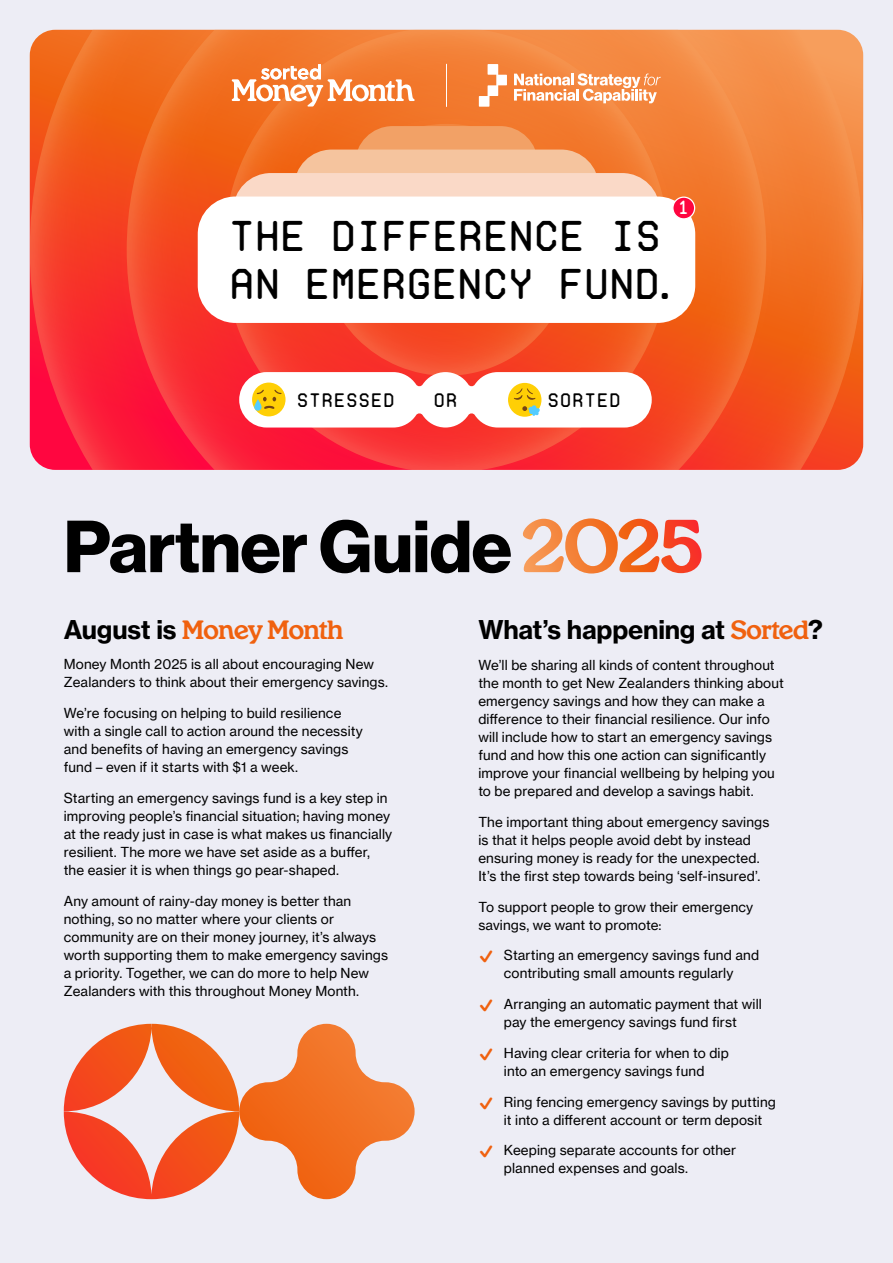
<style>
.page{position:relative;width:893px;height:1263px;background:#ededf5}
.page>*{position:absolute;margin:0;border:0;box-sizing:border-box;transform-origin:0 0}
.Body{font:72px "N Haas Grotesk DS Pro 75 Bd";letter-spacing:-.005em;color:#000}
.t1{font:43.05px/48.4px "Proto Mono";letter-spacing:-.05em;color:#000}
.Subhead{font:25.5px "N Haas Grotesk TX Pro 75 Bd";letter-spacing:-.01em;color:#000}
.Subhead-2{font:500 25.5px "VC Henrietta";letter-spacing:-.02em;color:#f0610f}
.t2{font:19.5px "Proto Mono";color:#000}
.t3{font:19.2px "Proto Mono";color:#fff}
.Body-2{font:13.5px/18px "Neue Haas Grotesk Text Pro";letter-spacing:.01em;color:#000}
.s1{font-family:"VC Henrietta";font-weight:500;color:#fff}
.s2{font-family:"N Haas Grotesk TX Pro 75 Bd";font-weight:400;color:#000}
.s3{font-family:"VC Henrietta";font-weight:500;color:#f0610f}
.s4{font-family:"SF Pro";font-size:21px;color:#f0610f}
</style>
<div class="page">
<svg style="left:30px;top:30px;width:833px;height:440px;background:#f45b2d"></svg>
<svg style="left:239px;top:372px;width:413px;height:55px;background:#fcebdc"></svg>
<svg style="left:232px;top:64px;width:183px;height:43px;background:#f59c66"></svg>
<svg style="left:514px;top:73px;width:147px;height:30px;background:#f7b285"></svg>
<svg style="left:479px;top:64px;width:28px;height:43px"></svg>
<hr style="left:446px;top:64px;width:1px;height:43px;background:#fff">
<svg style="left:64px;top:1024px;width:351px;height:175px"></svg>
<div style="left:355px;top:126px;width:183px;height:181px;background:#f2a166;border-radius:38px"></div>
<div style="left:294px;top:150px;width:305px;height:169px;background:#f5c49e;border-radius:38px"></div>
<div style="left:233px;top:173px;width:427px;height:147px;background:#fad9c7;border-radius:38px"></div>
<div style="left:198px;top:197px;width:497px;height:126px;background:#fff;border-radius:38px"></div>
<div style="left:673px;top:197px;width:22px;height:22px;background:#ff0540;border-radius:50%"></div>
<div style="left:672px;top:197px;width:23px;height:23px;border:1px solid #fff;border-radius:50%"></div>
<p class="t1" style="left:228px;top:211px;width:452px">THE DIFFERENCE IS<br>AN EMERGENCY FUND.</p>
<h3 class="t3" style="left:678px;top:195px;width:14px">1</h3>
<h3 class="t2" style="left:296px;top:387px;width:100px">STRESSED</h3>
<h3 class="t2" style="left:433px;top:388px;width:26px">OR</h3>
<h3 class="t2" style="left:547px;top:388px;width:76px">SORTED</h3>
<p class="Body" style="left:64px;top:505px;width:640px">Partner Guide <span class="s1">2025</span></p>
<p class="Subhead-2" style="left:64px;top:614px;width:281px"><span class="s2">August is</span> Money Month</p>
<p class="Body-2" style="left:64px;top:655px;width:326px">Money Month 2025 is all about encouraging New<br>Zealanders to think about their emergency savings.</p>
<p class="Body-2" style="left:64px;top:704px;width:301px">We’re focusing on helping to build resilience with a single call to action around the necessity and benefits of having an emergency savings fund – even if it starts with $1 a week.</p>
<p class="Body-2" style="left:64px;top:789px;width:330px">Starting an emergency savings fund is a key step in improving people’s financial situation; having money at the ready just in case is what makes us financially resilient. The more we have set aside as a buffer, the easier it is when things go pear-shaped.</p>
<p class="Body-2" style="left:64px;top:892px;width:326px">Any amount of rainy-day money is better than nothing, so no matter where your clients or community are on their money journey, it’s always worth supporting them to make emergency savings a priority. Together, we can do more to help New Zealanders with this throughout Money Month.</p>
<p class="Subhead" style="left:478px;top:614px;width:346px">What’s happening at <span class="s3">Sorted</span>?</p>
<p class="Body-2" style="left:478px;top:656px;width:307px">We’ll be sharing all kinds of content throughout the month to get New Zealanders thinking about emergency savings and how they can make a difference to their financial resilience. Our info will include how to start an emergency savings fund and how this one action can significantly improve your financial wellbeing by helping you to be prepared and develop a savings habit.</p>
<p class="Body-2" style="left:478px;top:813px;width:292px">The important thing about emergency savings is that it helps people avoid debt by instead ensuring money is ready for the unexpected.<br>It’s the first step towards being ‘self-insured’.</p>
<p class="Body-2" style="left:478px;top:897px;width:276px">To support people to grow their emergency savings, we want to promote:</p>
<p class="Body-2" style="left:478px;top:946px;width:282px;text-align:center"><span class="s4">༮</span> Starting an emergency savings fund and contributing small amounts regularly</p>
<p class="Body-2" style="left:478px;top:995px;width:285px;text-align:center"><span class="s4">༮</span> Arranging an automatic payment that will pay the emergency savings fund first</p>
<p class="Body-2" style="left:478px;top:1044px;width:252px;text-align:center"><span class="s4">༮</span> Having clear criteria for when to dip into an emergency savings fund</p>
<p class="Body-2" style="left:504px;top:1093px;width:273px;text-indent:-26px"><span class="s4">༮</span> Ring fencing emergency savings by putting it into a different account or term deposit</p>
<p class="Body-2" style="left:504px;top:1141px;width:234px;text-indent:-26px"><span class="s4">༮</span> Keeping separate accounts for other planned expenses and goals.</p>
</div>
